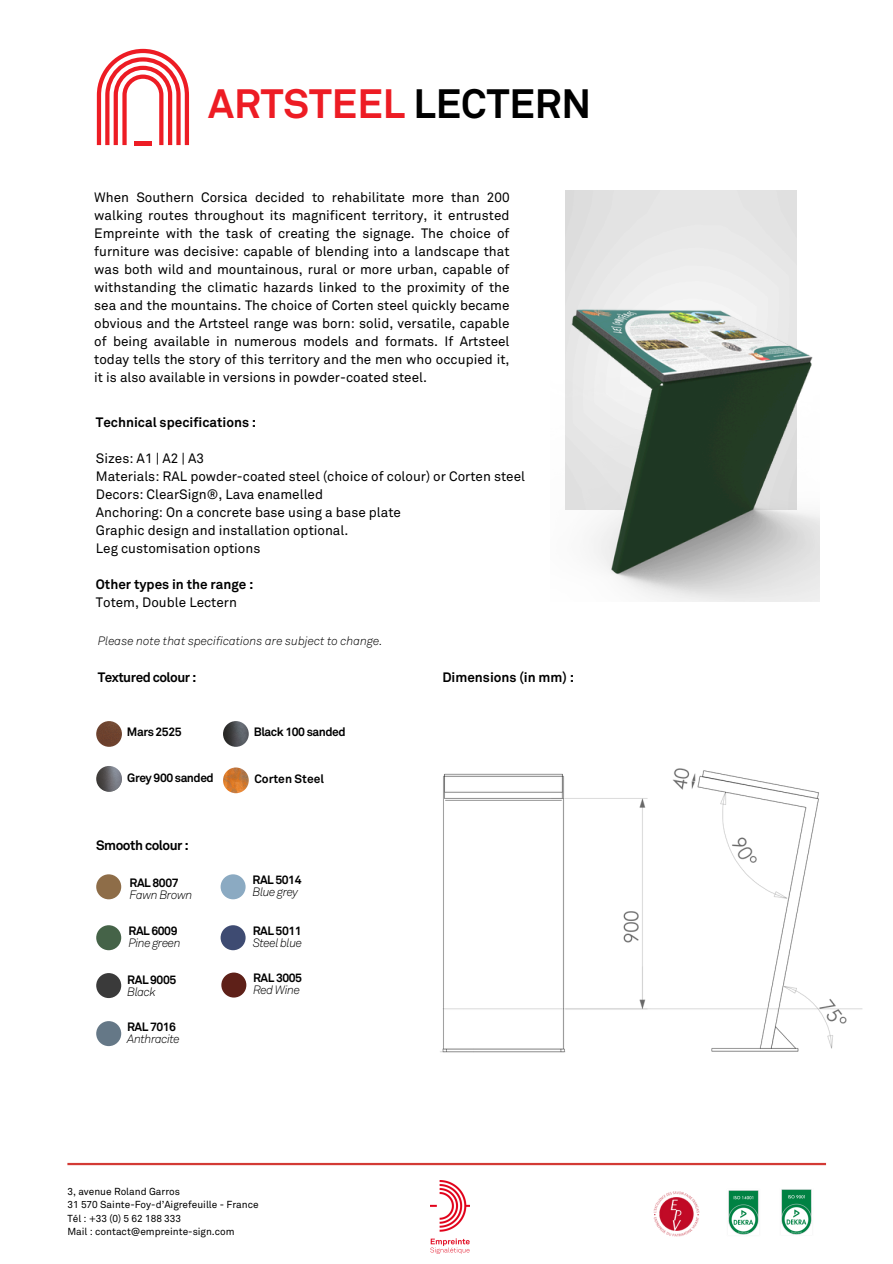
<style>
.page{position:relative;width:893px;height:1264px;background:#fff}
.page>*{position:absolute;margin:0;border:0;box-sizing:border-box;transform-origin:0 0}
.t1{font:700 40.5px "Akkurat Pro";color:#ed1c24}
.t2{font:13.5px/18px "Akkurat Pro";color:#000}
.t3{font:700 13.5px/18px "Akkurat Pro";color:#000}
.t4{font:700 13.5px "Akkurat Pro";letter-spacing:-.035em;color:#000}
.t5{font:italic 300 12px/12px "Akkurat Pro";letter-spacing:-.035em;color:#000}
.t6{font:700 12px/12px "Akkurat Pro";letter-spacing:-.035em;color:#000}
.t7{font:italic 300 12px "Akkurat Pro";color:#000}
.t8{font:700 12px "Akkurat Pro";color:#000}
.t9{font:10.05px "Akkurat Pro";color:#000}
.s1{color:#000}
.s2{font-weight:400}
.s3{font-weight:700;font-style:normal}
.s4{font-weight:300;font-style:italic}
</style>
<div class="page">
<hr style="left:135px;top:141px;width:16px;height:4px;background:#ed1c24">
<svg style="left:97px;top:49px;width:92px;height:46px"></svg>
<img style="left:440px;top:768px;width:423px;height:285px">
<img style="left:565px;top:285px;width:254px;height:317px">
<img style="left:653px;top:1191px;width:47px;height:46px">
<img style="left:781px;top:1189px;width:31px;height:46px">
<img style="left:728px;top:1190px;width:31px;height:45px">
<hr style="left:67px;top:1162px;width:759px;height:3px;background:#d33a35">
<img style="left:431px;top:1180px;width:38px;height:73px">
<img style="left:96px;top:721px;width:26px;height:25px;border-radius:50%">
<div style="left:96px;top:874px;width:25px;height:25px;background:#8e6d48;border-radius:50%"></div>
<div style="left:96px;top:925px;width:25px;height:25px;background:#456348;border-radius:50%"></div>
<div style="left:97px;top:767px;width:25px;height:24px;background:#7f8188;border-radius:50%"></div>
<div style="left:96px;top:1021px;width:25px;height:25px;background:#657887;border-radius:50%"></div>
<div style="left:96px;top:973px;width:25px;height:25px;background:#3a3a3a;border-radius:50%"></div>
<div style="left:220px;top:874px;width:25px;height:25px;background:#8baac2;border-radius:50%"></div>
<div style="left:221px;top:972px;width:25px;height:25px;background:#5e2018;border-radius:50%"></div>
<div style="left:220px;top:925px;width:25px;height:25px;background:#3e4b72;border-radius:50%"></div>
<img style="left:223px;top:721px;width:26px;height:25px;border-radius:50%">
<img style="left:96px;top:766px;width:26px;height:25px;border-radius:50%">
<img style="left:223px;top:767px;width:26px;height:26px;border-radius:50%">
<h5 class="t1" style="left:208px;top:86px;width:384px">ARTSTEEL <span class="s1">LECTERN</span></h5>
<h3 class="t2" style="left:94px;top:189px;width:417px;text-align:justify">When Southern Corsica decided to rehabilitate more than 200 walking routes throughout its magnificent territory, it entrusted Empreinte with the task of creating the signage. The choice of furniture was decisive: capable of blending into a landscape that was both wild and mountainous, rural or more urban, capable of withstanding the climatic hazards linked to the proximity of the sea and the mountains. The choice of Corten steel quickly became obvious and the Artsteel range was born: solid, versatile, capable of being available in numerous models and formats. If Artsteel today tells the story of this territory and the men who occupied it, it is also available in versions in powder-coated steel.</h3>
<h1 class="t3" style="left:96px;top:414px;width:162px">Technical specifications :</h1>
<h3 class="t2" style="left:96px;top:450px;width:430px">Sizes: A1 | A2 | A3<br>Materials: RAL powder-coated steel (choice of colour) or Corten steel Decors: ClearSign®, Lava enamelled<br>Anchoring: On a concrete base using a base plate<br>Graphic design and installation optional.<br>Leg customisation options</h3>
<p class="t3" style="left:96px;top:576px;width:159px">Other types in the range :<br><span class="s2">Totem, Double Lectern</span></p>
<p class="t7" style="left:98px;top:635px;width:286px">Please note that specifications are subject to change.</p>
<p class="t4" style="left:98px;top:671px;width:100px">Textured colour :</p>
<p class="t6" style="left:127px;top:727px;width:56px">Mars 2525</p>
<p class="t6" style="left:127px;top:772px;width:88px">Grey 900 sanded</p>
<p class="t4" style="left:96px;top:839px;width:94px">Smooth colour :</p>
<p class="t5" style="left:130px;top:877px;width:64px"><span class="s3">RAL 8007<br></span>Fawn Brown</p>
<p class="t6" style="left:254px;top:727px;width:93px">Black 100 sanded</p>
<p class="t8" style="left:254px;top:774px;width:71px">Corten Steel</p>
<p class="t5" style="left:252px;top:875px;width:50px"><span class="s3">RAL 5014<br></span>Blue grey</p>
<p class="t5" style="left:129px;top:925px;width:54px"><span class="s3">RAL 6009<br></span>Pine green</p>
<p class="t5" style="left:253px;top:925px;width:51px"><span class="s3">RAL 5011<br></span>Steel blue</p>
<p class="t6" style="left:127px;top:974px;width:50px">RAL 9005<br><span class="s4">Black</span></p>
<p class="t6" style="left:253px;top:972px;width:50px">RAL 3005<br><span class="s4">Red Wine</span></p>
<p class="t5" style="left:127px;top:1021px;width:54px"><span class="s3">RAL 7016<br></span>Anthracite</p>
<h4 class="t9" style="left:67px;top:1186px;width:114px">3, avenue Roland Garros</h4>
<p class="t9" style="left:67px;top:1200px;width:193px">31 570 Sainte-Foy-d’Aigrefeuille - France</p>
<h4 class="t9" style="left:67px;top:1213px;width:115px">Tél : +33 (0) 5 62 188 333</h4>
<p class="t9" style="left:67px;top:1227px;width:169px">Mail : contact@empreinte-sign.com</p>
<h2 class="t3" style="left:442px;top:669px;width:133px">Dimensions (in mm) :</h2>
</div>
